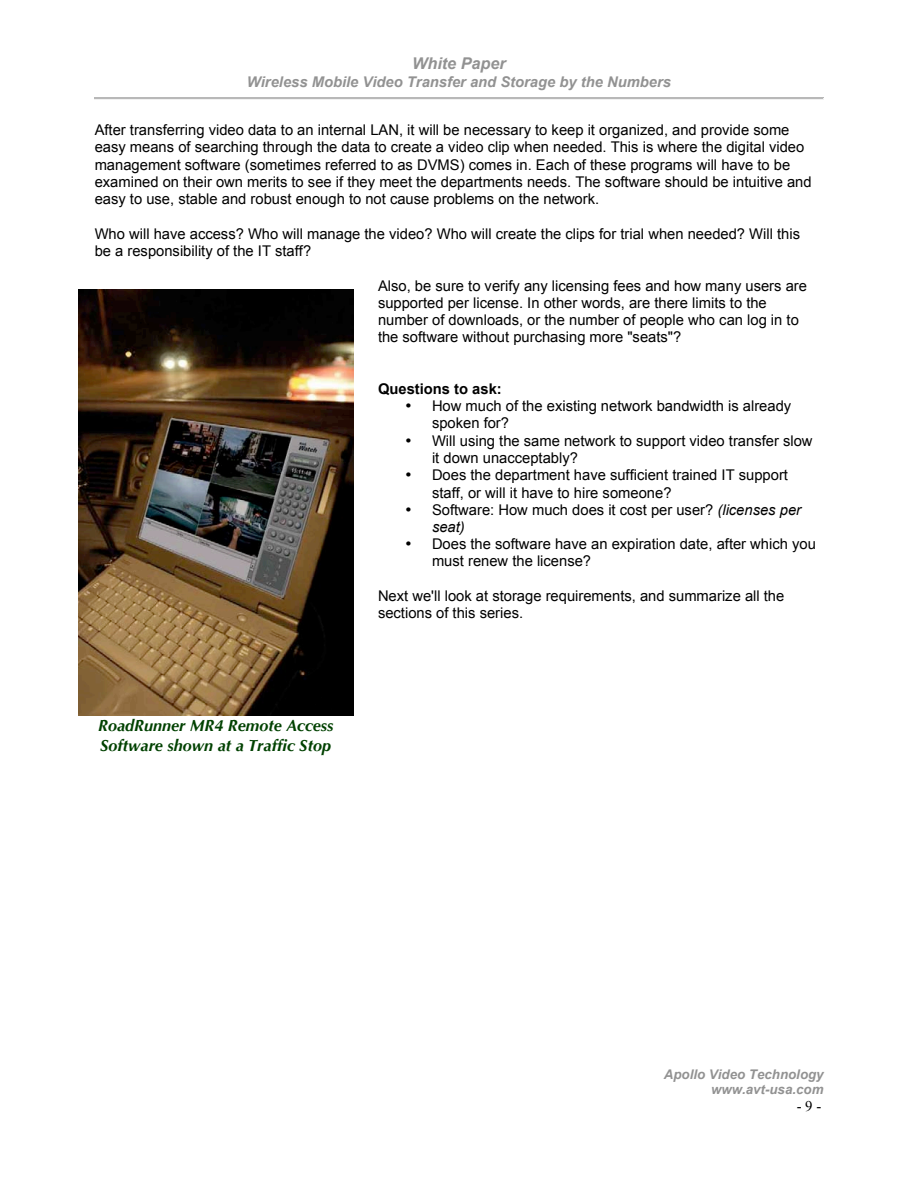
<style>
.page{position:relative;width:918px;height:1188px;background:#fff}
.page>*{position:absolute;margin:0;border:0;box-sizing:border-box;transform-origin:0 0}
.t1{font:italic 700 16.2px/19.8px "Optima";color:#004100}
.t2{font:16.2px "Arial Bold Italic MS";color:#929292}
.t3{font:14.7px/17.2px "Arial MS";color:#000}
.t4{font:14.7px "Arial Bold Italic MS";color:#929292}
.t5{font:14.7px "Arial Bold MS";color:#000}
.t6{font:14.7px "Arial Italic MS";color:#000}
.t7{font:14.7px "Times New Roman MS";color:#000}
.t8{font:13.35px/15.5px "Arial Bold Italic MS";color:#929292;text-align:right}
.s1{font-family:"Arial Italic MS"}
</style>
<div class="page">
<hr style="left:95px;top:98px;width:728px;height:1px;background:#b8b8b8">
<hr style="left:95px;top:99px;width:728px;height:1px;background:#f1f1f1">
<img style="left:78px;top:289px;width:276px;height:426px">
<p class="t2" style="left:412px;top:54px;width:95px">White Paper</p>
<p class="t4" style="left:247px;top:73px;width:426px">Wireless Mobile Video Transfer and Storage by the Numbers</p>
<p class="t3" style="left:95px;top:122px;width:719px">After transferring video data to an internal LAN, it will be necessary to keep it organized, and provide some easy means of searching through the data to create a video clip when needed. This is where the digital video management software (sometimes referred to as DVMS) comes in. Each of these programs will have to be examined on their own merits to see if they meet the departments needs. The software should be intuitive and easy to use, stable and robust enough to not cause problems on the network.</p>
<p class="t3" style="left:95px;top:225px;width:707px">Who will have access? Who will manage the video? Who will create the clips for trial when needed? Will this be a responsibility of the IT staff?</p>
<p class="t3" style="left:378px;top:277px;width:431px">Also, be sure to verify any licensing fees and how many users are supported per license. In other words, are there limits to the number of downloads, or the number of people who can log in to the software without purchasing more "seats"?</p>
<p class="t5" style="left:378px;top:381px;width:125px">Questions to ask:</p>
<p class="t3" style="left:432px;top:397px;width:361px;text-indent:-27px">• How much of the existing network bandwidth is already spoken for?</p>
<p class="t3" style="left:432px;top:432px;width:382px;text-indent:-27px">• Will using the same network to support video transfer slow it down unacceptably?</p>
<p class="t3" style="left:432px;top:467px;width:358px;text-indent:-27px">• Does the department have sufficient trained IT support staff, or will it have to hire someone?</p>
<p class="t3" style="left:405px;top:501px;width:398px">• Software: How much does it cost per user? <span class="s1">(licenses per</span></p>
<p class="t6" style="left:432px;top:518px;width:34px">seat)</p>
<p class="t3" style="left:432px;top:535px;width:385px;text-indent:-27px">• Does the software have an expiration date, after which you must renew the license?</p>
<p class="t3" style="left:378px;top:587px;width:408px">Next we'll look at storage requirements, and summarize all the sections of this series.</p>
<p class="t1" style="left:98px;top:715px;width:237px">RoadRunner MR4 Remote Access<br>Software shown at a Traffic Stop</p>
<p class="t8" style="left:664px;top:1066px;width:161px">Apollo Video Technology www.avt-usa.com</p>
<p class="t7" style="left:797px;top:1098px;width:26px">- 9 -</p>
</div>
